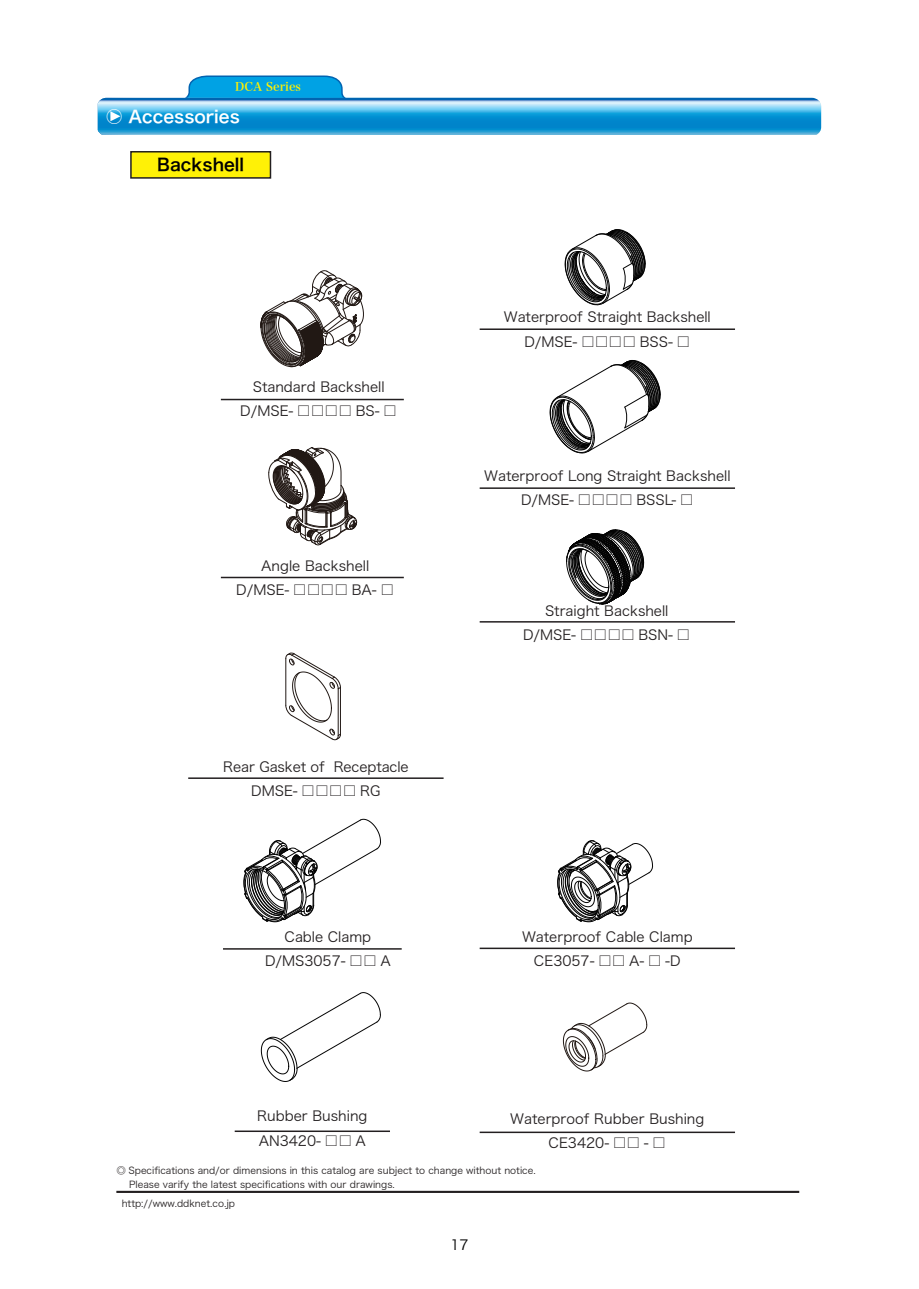
<style>
.page{position:relative;width:919px;height:1289px;background:#fff}
.page>*{position:absolute;margin:0;border:0;box-sizing:border-box;transform-origin:0 0}
.t1{font:16.95px "Hira Kaku Pro W6";color:#fff}
.t2{font:16.95px "Hira Kaku Pro W6";color:#000}
.t3{font:13.8px/24.2px "Hira Kaku Pro W3";color:#231f20;text-align:center}
.t4{font:13.8px "Hira Kaku Pro W3";color:#000}
.t5{font:11.7px "Hira Min Pro W6";color:#fff101}
.t6{font:9.6px/13.8px "Hira Kaku Pro W3";color:#231f20}
</style>
<div class="page">
<hr style="left:116px;top:1190px;width:683px;height:2px;background:#231f20">
<svg style="left:98px;top:75px;width:723px;height:60px"></svg>
<div style="left:131px;top:152px;width:139px;height:26px;background:#fff106"></div>
<div style="left:130px;top:151px;width:141px;height:28px;border:2px solid #231f20"></div>
<svg style="left:260px;top:270px;width:104px;height:97px"></svg>
<svg style="left:563px;top:1002px;width:84px;height:69px"></svg>
<svg style="left:549px;top:360px;width:111px;height:94px"></svg>
<svg style="left:564px;top:229px;width:81px;height:76px"></svg>
<svg style="left:566px;top:529px;width:78px;height:75px"></svg>
<svg style="left:243px;top:818px;width:138px;height:104px"></svg>
<svg style="left:557px;top:840px;width:96px;height:82px"></svg>
<svg style="left:285px;top:652px;width:56px;height:88px"></svg>
<svg style="left:261px;top:992px;width:119px;height:89px"></svg>
<svg style="left:268px;top:447px;width:89px;height:98px"></svg>
<hr style="left:221px;top:399px;width:183px;height:1px;background:#231f20">
<hr style="left:221px;top:576px;width:183px;height:2px;background:#231f20">
<hr style="left:479px;top:487px;width:256px;height:2px;background:#231f20">
<hr style="left:479px;top:328px;width:256px;height:2px;background:#231f20">
<hr style="left:479px;top:621px;width:256px;height:1px;background:#231f20">
<hr style="left:188px;top:777px;width:255px;height:2px;background:#231f20">
<hr style="left:479px;top:947px;width:256px;height:2px;background:#231f20">
<hr style="left:479px;top:1131px;width:256px;height:2px;background:#231f20">
<hr style="left:223px;top:948px;width:178px;height:1px;background:#231f20">
<hr style="left:235px;top:1130px;width:155px;height:1px;background:#231f20">
<p class="t5" style="left:235px;top:77px;width:67px">DCA Series</p>
<p class="t1" style="left:106px;top:101px;width:135px">○ Accessories</p>
<p class="t2" style="left:157px;top:150px;width:88px">Backshell</p>
<p class="t3" style="left:240px;top:373px;width:158px">Standard Backshell<br>D/MSE- □□□□ BS- □</p>
<p class="t3" style="left:236px;top:552px;width:159px">Angle Backshell<br>D/MSE- □□□□ BA- □</p>
<p class="t3" style="left:223px;top:753px;width:187px">Rear Gasket of Receptacle<br>DMSE- □□□□ RG</p>
<p class="t3" style="left:504px;top:304px;width:208px">Waterproof Straight Backshell<br>D/MSE- □□□□ BSS- □</p>
<p class="t3" style="left:484px;top:463px;width:248px">Waterproof Long Straight Backshell<br>D/MSE- □□□□ BSSL- □</p>
<p class="t3" style="left:523px;top:598px;width:169px">Straight Backshell<br>D/MSE- □□□□ BSN- □</p>
<p class="t3" style="left:265px;top:923px;width:127px">Cable Clamp<br>D/MS3057- □□ A</p>
<p class="t3" style="left:522px;top:923px;width:172px">Waterproof Cable Clamp<br>CE3057- □□ A- □ -D</p>
<p class="t3" style="left:257px;top:1103px;width:112px;text-align:left">Rubber Bushing<br>AN3420- □□ A</p>
<p class="t3" style="left:510px;top:1105px;width:195px">Waterproof Rubber Bushing<br>CE3420- □□ - □</p>
<p class="t6" style="left:116px;top:1162px;width:421px">◎ Specifications and/or dimensions in this catalog are subject to change without notice.　 Please varify the latest specifications with our drawings.</p>
<p class="t6" style="left:122px;top:1195px;width:115px">http://www.ddknet.co.jp</p>
<p class="t4" style="left:450px;top:1232px;width:20px">17</p>
</div>
